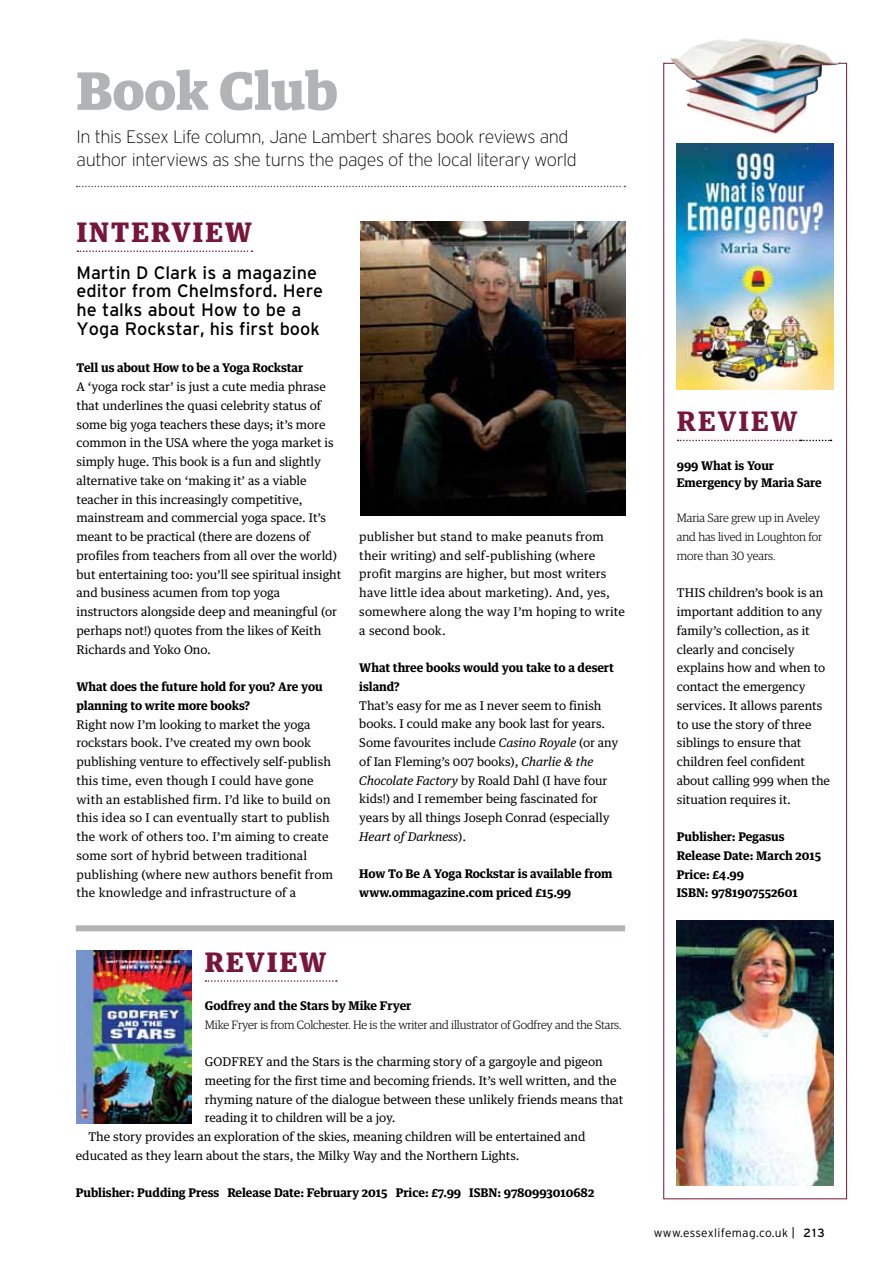
<style>
.page{position:relative;width:893px;height:1263px;background:#fff}
.page>*{position:absolute;margin:0;border:0;box-sizing:border-box;transform-origin:0 0}
.t1{font:700 54px "Guardian Egyp";color:#b1b3b4}
.t2{font:900 27px "Guardian Text Egyp";letter-spacing:.08em;color:#78153b}
.t3{font:700 27px "Guardian Text Egyp";letter-spacing:.08em;color:#78153b}
.t4{font:200 18px/22.5px "Interstate";letter-spacing:-.03em;color:#000}
.t5{font:18px/18.8px "Interstate";color:#000}
.t6{font:12px/18.8px "Guardian Text Egyp";letter-spacing:-.005em;color:#000}
.t7{font:700 12px/18.8px "Guardian Text Egyp";letter-spacing:-.005em;color:#000}
.t8{font:300 12px/18.8px "Guardian Egyp";letter-spacing:-.01em;color:#000}
.t9{font:300 12px "Interstate";letter-spacing:.025em;color:#000}
.t10{font:12px "Interstate";color:#000}
.s1{font-style:italic}
</style>
<div class="page">
<svg style="left:205px;top:980px;width:132px;height:2px"></svg>
<svg style="left:678px;top:440px;width:153px;height:1px"></svg>
<div style="left:663px;top:63px;width:184px;height:1136px;border:1px solid #78153b"></div>
<img style="left:77px;top:951px;width:115px;height:172px">
<svg style="left:77px;top:186px;width:548px;height:1px"></svg>
<img style="left:677px;top:143px;width:157px;height:246px">
<img style="left:669px;top:38px;width:172px;height:96px">
<svg style="left:77px;top:250px;width:175px;height:2px"></svg>
<img style="left:361px;top:221px;width:264px;height:295px">
<div style="left:76px;top:925px;width:549px;height:6px;background:#b1b3b4"></div>
<img style="left:677px;top:920px;width:157px;height:266px">
<h1 class="t1" style="left:77px;top:50px;width:263px">Book Club</h1>
<h3 class="t4" style="left:77px;top:126px;width:502px">In this Essex Life column, Jane Lambert shares book reviews and author interviews as she turns the pages of the local literary world</h3>
<h2 class="t2" style="left:77px;top:210px;width:177px">INTERVIEW</h2>
<h3 class="t5" style="left:77px;top:263px;width:248px">Martin D Clark is a magazine editor from Chelmsford. Here he talks about How to be a<br>Yoga Rockstar, his first book</h3>
<p class="t7" style="left:77px;top:358px;width:228px">Tell us about How to be a Yoga Rockstar</p>
<p class="t6" style="left:77px;top:376px;width:266px">A ‘yoga rock star’ is just a cute media phrase that underlines the quasi celebrity status of some big yoga teachers these days; it’s more common in the USA where the yoga market is simply huge. This book is a fun and slightly alternative take on ‘making it’ as a viable teacher in this increasingly competitive, mainstream and commercial yoga space. It’s meant to be practical (there are dozens of profiles from teachers from all over the world) but entertaining too: you’ll see spiritual insight and business acumen from top yoga instructors alongside deep and meaningful (or perhaps not!) quotes from the likes of Keith Richards and Yoko Ono.</p>
<p class="t7" style="left:77px;top:676px;width:248px">What does the future hold for you? Are you planning to write more books?</p>
<p class="t6" style="left:77px;top:714px;width:258px">Right now I’m looking to market the yoga rockstars book. I’ve created my own book publishing venture to effectively self-publish this time, even though I could have gone with an established firm. I’d like to build on this idea so I can eventually start to publish the work of others too. I’m aiming to create some sort of hybrid between traditional publishing (where new authors benefit from the knowledge and infrastructure of a</p>
<p class="t6" style="left:359px;top:526px;width:267px">publisher but stand to make peanuts from their writing) and self-publishing (where profit margins are higher, but most writers have little idea about marketing). And, yes, somewhere along the way I’m hoping to write a second book.</p>
<p class="t7" style="left:359px;top:657px;width:256px">What three books would you take to a desert island?</p>
<p class="t6" style="left:359px;top:695px;width:261px">That’s easy for me as I never seem to finish books. I could make any book last for years.<br>Some favourites include <span class="s1">Casino Royale</span> (or any of Ian Fleming’s 007 books), <span class="s1">Charlie &amp; the Chocolate Factory</span> by Roald Dahl (I have four kids!) and I remember being fascinated for years by all things Joseph Conrad (especially <span class="s1">Heart of Darkness</span>).</p>
<p class="t7" style="left:359px;top:864px;width:255px">How To Be A Yoga Rockstar is available from www.ommagazine.com priced £15.99</p>
<h2 class="t2" style="left:205px;top:940px;width:123px">REVIEW</h2>
<p class="t7" style="left:205px;top:995px;width:208px">Godfrey and the Stars by Mike Fryer</p>
<p class="t8" style="left:205px;top:1014px;width:418px">Mike Fryer is from Colchester. He is the writer and illustrator of Godfrey and the Stars.</p>
<p class="t6" style="left:205px;top:1051px;width:399px">Godfrey and the Stars is the charming story of a gargoyle and pigeon</p>
<p class="t6" style="left:205px;top:1070px;width:413px">meeting for the first time and becoming friends. It’s well written, and the</p>
<p class="t6" style="left:205px;top:1089px;width:420px">rhyming nature of the dialogue between these unlikely friends means that</p>
<p class="t6" style="left:205px;top:1107px;width:192px">reading it to children will be a joy.</p>
<p class="t6" style="left:89px;top:1126px;width:499px">The story provides an exploration of the skies, meaning children will be entertained and</p>
<p class="t6" style="left:76px;top:1145px;width:445px">educated as they learn about the stars, the Milky Way and the Northern Lights.</p>
<p class="t7" style="left:76px;top:1182px;width:520px">Publisher: Pudding Press Release Date: February 2015 Price: £7.99 ISBN: 9780993010682</p>
<h2 class="t3" style="left:677px;top:399px;width:123px">REVIEW</h2>
<p class="t7" style="left:677px;top:456px;width:147px;line-height:17px">999 What is Your<br>Emergency by Maria Sare</p>
<p class="t8" style="left:677px;top:508px;width:147px">Maria Sare grew up in Aveley and has lived in Loughton for more than 30 years.</p>
<p class="t6" style="left:677px;top:582px;width:155px">This children’s book is an important addition to any family’s collection, as it clearly and concisely explains how and when to contact the emergency services. It allows parents to use the story of three siblings to ensure that children feel confident about calling 999 when the situation requires it.</p>
<p class="t7" style="left:677px;top:826px;width:146px">Publisher: Pegasus<br>Release Date: March 2015<br>Price: £4.99<br>ISBN: 9781907552601</p>
<p class="t9" style="left:654px;top:1226px;width:136px">www.essexlifemag.co.uk</p>
<p class="t10" style="left:803px;top:1226px;width:23px">213</p>
</div>
